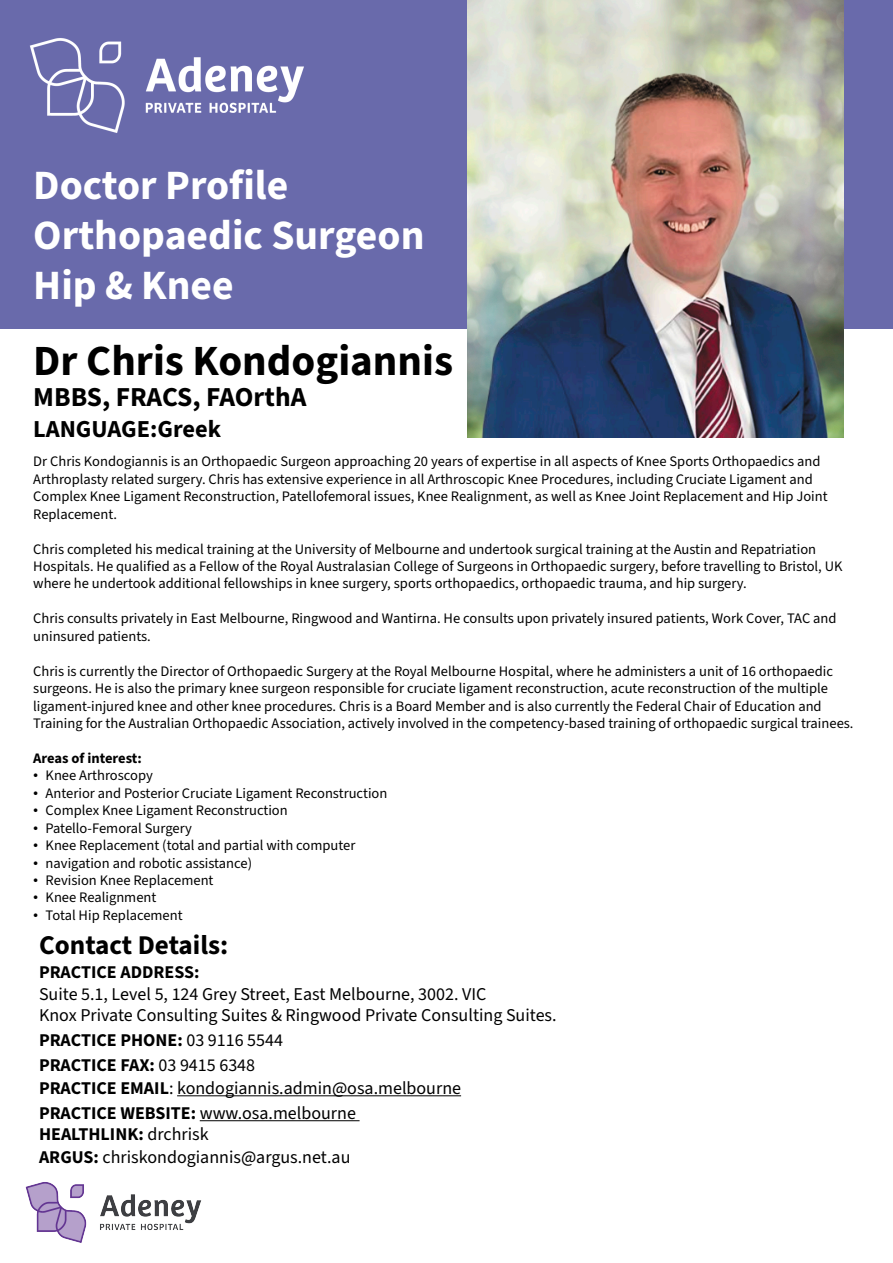
<style>
.page{position:relative;width:893px;height:1263px;background:#fff}
.page>*{position:absolute;margin:0;border:0;box-sizing:border-box;transform-origin:0 0}
.t1{font:700 43.05px "Source Sans 3";color:#000}
.t2{font:700 41.7px/49.9px "Source Sans 3";color:#fff}
.t3{font:700 27.45px "Source Sans 3";color:#000}
.t4{font:700 27.15px "Source Sans 3";color:#000}
.t5{font:700 24.45px "Source Sans 3";color:#000}
.t6{font:18px/21.6px "Source Sans 3";color:#000}
.t7{font:700 18px "Source Sans 3";color:#000}
.t8{font:14.55px/17.4px "Source Sans 3";color:#000}
.t9{font:700 14.55px "Source Sans 3";letter-spacing:-.005em;color:#000}
.s1{font-family:"Times New Roman"}
.s2{font-weight:400}
.s3{font-weight:700}
</style>
<div class="page">
<div style="left:0;top:0;width:893px;height:329px;background:#696aab"></div>
<img style="left:467px;top:0;width:376px;height:438px">
<img style="left:25px;top:1182px;width:177px;height:61px">
<img style="left:30px;top:38px;width:274px;height:95px">
<hr style="left:177px;top:1095px;width:284px;height:1px;background:#000">
<hr style="left:200px;top:1120px;width:160px;height:1px;background:#000">
<h2 class="t2" style="left:33px;top:160px;width:393px">Doctor Profile<br>Orthopaedic Surgeon<br>Hip &amp; Knee</h2>
<h1 class="t1" style="left:33px;top:332px;width:421px">Dr Chris Kondogiannis</h1>
<h3 class="t3" style="left:33px;top:378px;width:275px">MBBS, FRACS, FAOrthA</h3>
<h3 class="t5" style="left:33px;top:413px;width:189px">LANGUAGE:Greek</h3>
<p class="t8" style="left:33px;top:453px;width:796px">Dr Chris Kondogiannis is an Orthopaedic Surgeon approaching 20 years of expertise in all aspects of Knee Sports Orthopaedics and Arthroplasty related surgery. Chris has extensive experience in all Arthroscopic Knee Procedures, including Cruciate Ligament and Complex Knee Ligament Reconstruction, Patellofemoral issues, Knee Realignment, as well as Knee Joint Replacement and Hip Joint Replacement.</p>
<p class="t8" style="left:33px;top:540px;width:811px">Chris completed his medical training at the University of Melbourne and undertook surgical training at the Austin and Repatriation<br>Hospitals. He qualified as a Fellow of the Royal Australasian College of Surgeons in Orthopaedic surgery, before travelling to Bristol, UK where he undertook additional fellowships in knee surgery, sports orthopaedics, orthopaedic trauma, and hip surgery.</p>
<p class="t8" style="left:33px;top:610px;width:805px">Chris consults privately in East Melbourne, Ringwood and Wantirna. He consults upon privately insured patients, Work Cover, TAC and uninsured patients.</p>
<p class="t8" style="left:33px;top:662px;width:822px">Chris is currently the Director of Orthopaedic Surgery at the Royal Melbourne Hospital, where he administers a unit of 16 orthopaedic surgeons. He is also the primary knee surgeon responsible for cruciate ligament reconstruction, acute reconstruction of the multiple ligament-injured knee and other knee procedures. Chris is a Board Member and is also currently the Federal Chair of Education and Training for the Australian Orthopaedic Association, actively involved in the competency-based training of orthopaedic surgical trainees.</p>
<p class="t9" style="left:33px;top:748px;width:110px">Areas of interest:</p>
<p class="t8" style="left:33px;top:767px;width:121px"><span class="s1">•</span> Knee Arthroscopy</p>
<p class="t8" style="left:33px;top:784px;width:356px"><span class="s1">•</span> Anterior and Posterior Cruciate Ligament Reconstruction</p>
<p class="t8" style="left:33px;top:802px;width:256px"><span class="s1">•</span> Complex Knee Ligament Reconstruction</p>
<p class="t8" style="left:33px;top:819px;width:160px"><span class="s1">•</span> Patello-Femoral Surgery</p>
<p class="t8" style="left:33px;top:836px;width:324px"><span class="s1">•</span> Knee Replacement (total and partial with computer</p>
<p class="t8" style="left:33px;top:854px;width:220px"><span class="s1">•</span> navigation and robotic assistance)</p>
<p class="t8" style="left:33px;top:871px;width:182px"><span class="s1">•</span> Revision Knee Replacement</p>
<p class="t8" style="left:33px;top:889px;width:125px"><span class="s1">•</span> Knee Realignment</p>
<p class="t8" style="left:33px;top:906px;width:151px"><span class="s1">•</span> Total Hip Replacement</p>
<h3 class="t4" style="left:39px;top:927px;width:191px">Contact Details:</h3>
<p class="t7" style="left:39px;top:960px;width:162px">PRACTICE ADDRESS:</p>
<p class="t6" style="left:39px;top:983px;width:519px">Suite 5.1, Level 5, 124 Grey Street, East Melbourne, 3002. VIC<br>Knox Private Consulting Suites &amp; Ringwood Private Consulting Suites.</p>
<p class="t7" style="left:39px;top:1028px;width:246px">PRACTICE PHONE: <span class="s2">03 9116 5544</span></p>
<p class="t6" style="left:39px;top:1076px;width:424px;line-height:24.9px"><span class="s3">PRACTICE EMAIL</span>: kondogiannis.admin@osa.melbourne<br><span class="s3">PRACTICE WEBSITE:</span> www.osa.melbourne</p>
<p class="t7" style="left:39px;top:1053px;width:218px">PRACTICE FAX: <span class="s2">03 9415 6348</span></p>
<p class="t6" style="left:39px;top:1123px;width:313px;line-height:22.5px"><span class="s3">HEALTHLINK:</span> drchrisk<br><span class="s3">ARGUS:</span> chriskondogiannis@argus.net.au</p>
</div>
